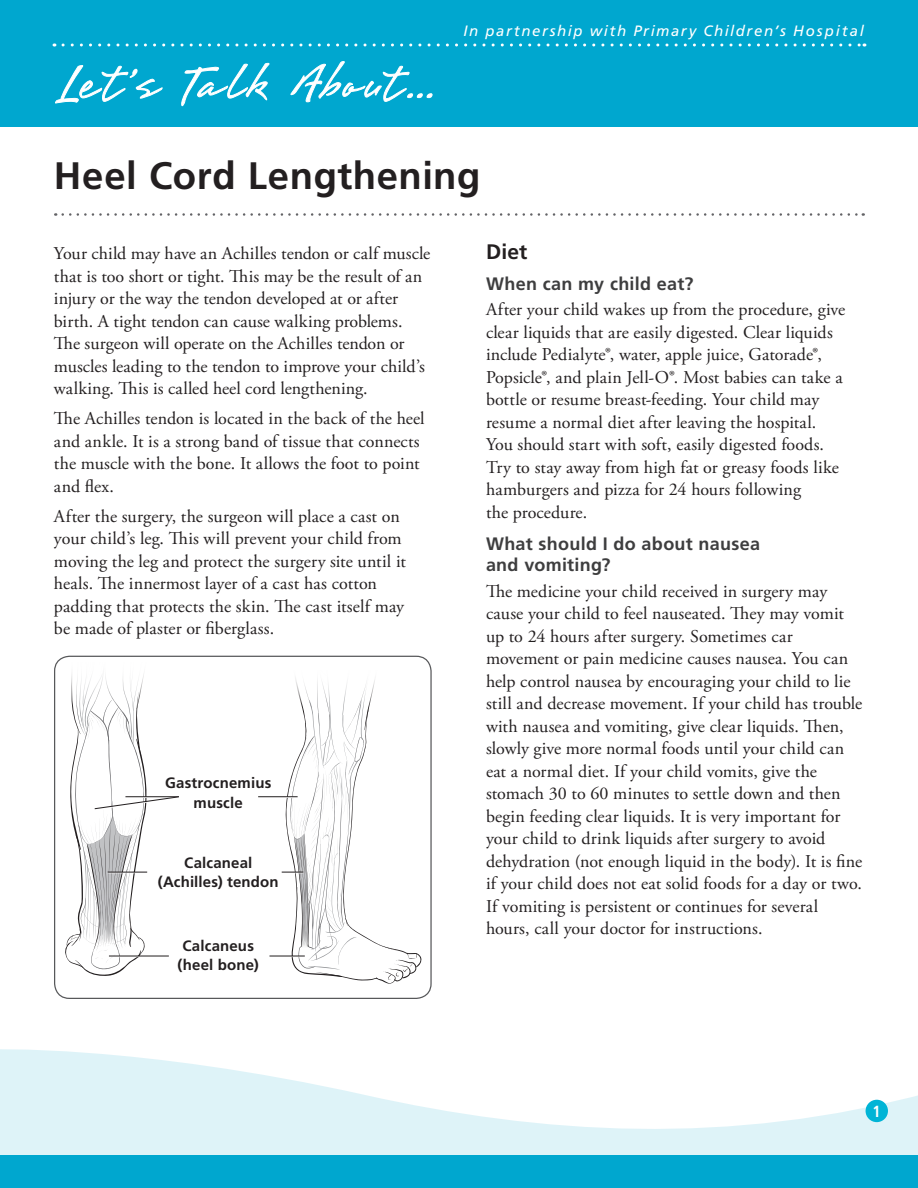
<style>
.page{position:relative;width:918px;height:1188px;background:#fff}
.page>*{position:absolute;margin:0;border:0;box-sizing:border-box;transform-origin:0 0}
.t1{font:60px "Brisa";letter-spacing:.05em;color:#fff}
.Title__h1{font:700 38.25px "Frutiger LT Std";letter-spacing:.015em;color:#231f20}
.Level_1__h2{font:700 21px "Frutiger LT Std";color:#231f20}
.Main__p{font:18px/22.5px "Adobe Garamond Pro";letter-spacing:.005em;color:#231f20}
.Level_2__h3{font:700 18px/21px "Frutiger LT Std";letter-spacing:.015em;color:#3e3e3f}
.Page_number{font:700 condensed 16.2px "Frutiger LT Std";color:#fff}
.Illustration_labels{font:700 15px/19.5px "Frutiger LT Std";letter-spacing:.01em;color:#231f20;text-align:center}
.t2{font:italic 15px "Frutiger LT Std";letter-spacing:.105em;color:#fff}
</style>
<div class="page">
<div style="left:0;top:0;width:918px;height:127px;background:#00a7cf"></div>
<svg style="left:55px;top:65px;width:108px;height:39px"></svg>
<svg style="left:181px;top:63px;width:89px;height:43px"></svg>
<svg style="left:290px;top:61px;width:143px;height:42px"></svg>
<svg style="left:63px;top:44px;width:802px;height:2px"></svg>
<svg style="left:0;top:1049px;width:918px;height:139px"></svg>
<div style="left:866px;top:1100px;width:22px;height:22px;background:#00b4d6;border-radius:50%"></div>
<svg style="left:63px;top:213px;width:801px;height:3px"></svg>
<svg style="left:63px;top:656px;width:116px;height:320px"></svg>
<hr style="left:258px;top:796px;width:40px;height:1px;background:#231f20">
<hr style="left:269px;top:956px;width:36px;height:1px;background:#231f20">
<svg style="left:282px;top:678px;width:140px;height:306px"></svg>
<div style="left:54px;top:656px;width:378px;height:343px;border:1px solid #57585a;border-radius:15px"></div>
<h1 class="t1" style="left:54px;top:53px;width:382px">Let’s Talk About...</h1>
<p class="t2" style="left:463px;top:22px;width:402px">In partnership with Primary Children’s Hospital</p>
<p class="Title__h1" style="left:54px;top:154px;width:428px">Heel Cord Lengthening</p>
<p class="Main__p" style="left:54px;top:243px;width:378px">Your child may have an Achilles tendon or calf muscle that is too short or tight. This may be the result of an injury or the way the tendon developed at or after birth. A tight tendon can cause walking problems.<br>The surgeon will operate on the Achilles tendon or muscles leading to the tendon to improve your child’s walking. This is called heel cord lengthening.</p>
<p class="Main__p" style="left:54px;top:408px;width:372px">The Achilles tendon is located in the back of the heel and ankle. It is a strong band of tissue that connects the muscle with the bone. It allows the foot to point and flex.</p>
<p class="Main__p" style="left:54px;top:505px;width:353px">After the surgery, the surgeon will place a cast on your child’s leg. This will prevent your child from moving the leg and protect the surgery site until it heals. The innermost layer of a cast has cotton padding that protects the skin. The cast itself may be made of plaster or fiberglass.</p>
<p class="Illustration_labels" style="left:165px;top:773px;width:108px">Gastrocnemius muscle</p>
<p class="Illustration_labels" style="left:158px;top:853px;width:122px">Calcaneal (Achilles) tendon</p>
<p class="Illustration_labels" style="left:178px;top:936px;width:83px">Calcaneus (heel bone)</p>
<p class="Level_1__h2" style="left:486px;top:239px;width:43px">Diet</p>
<p class="Level_2__h3" style="left:486px;top:273px;width:209px">When can my child eat?</p>
<p class="Main__p" style="left:486px;top:299px;width:361px">After your child wakes up from the procedure, give clear liquids that are easily digested. Clear liquids include Pedialyte®, water, apple juice, Gatorade®, Popsicle®, and plain Jell-O®. Most babies can take a bottle or resume breast-feeding. Your child may resume a normal diet after leaving the hospital.<br>You should start with soft, easily digested foods.<br>Try to stay away from high fat or greasy foods like hamburgers and pizza for 24 hours following<br>the procedure.</p>
<p class="Level_2__h3" style="left:486px;top:533px;width:276px">What should I do about nausea and vomiting?</p>
<p class="Main__p" style="left:486px;top:580px;width:378px">The medicine your child received in surgery may cause your child to feel nauseated. They may vomit up to 24 hours after surgery. Sometimes car movement or pain medicine causes nausea. You can help control nausea by encouraging your child to lie still and decrease movement. If your child has trouble with nausea and vomiting, give clear liquids. Then, slowly give more normal foods until your child can eat a normal diet. If your child vomits, give the stomach 30 to 60 minutes to settle down and then begin feeding clear liquids. It is very important for your child to drink liquids after surgery to avoid dehydration (not enough liquid in the body). It is fine if your child does not eat solid foods for a day or two.<br>If vomiting is persistent or continues for several hours, call your doctor for instructions.</p>
<p class="Page_number" style="left:873px;top:1101px;width:10px">1</p>
</div>
